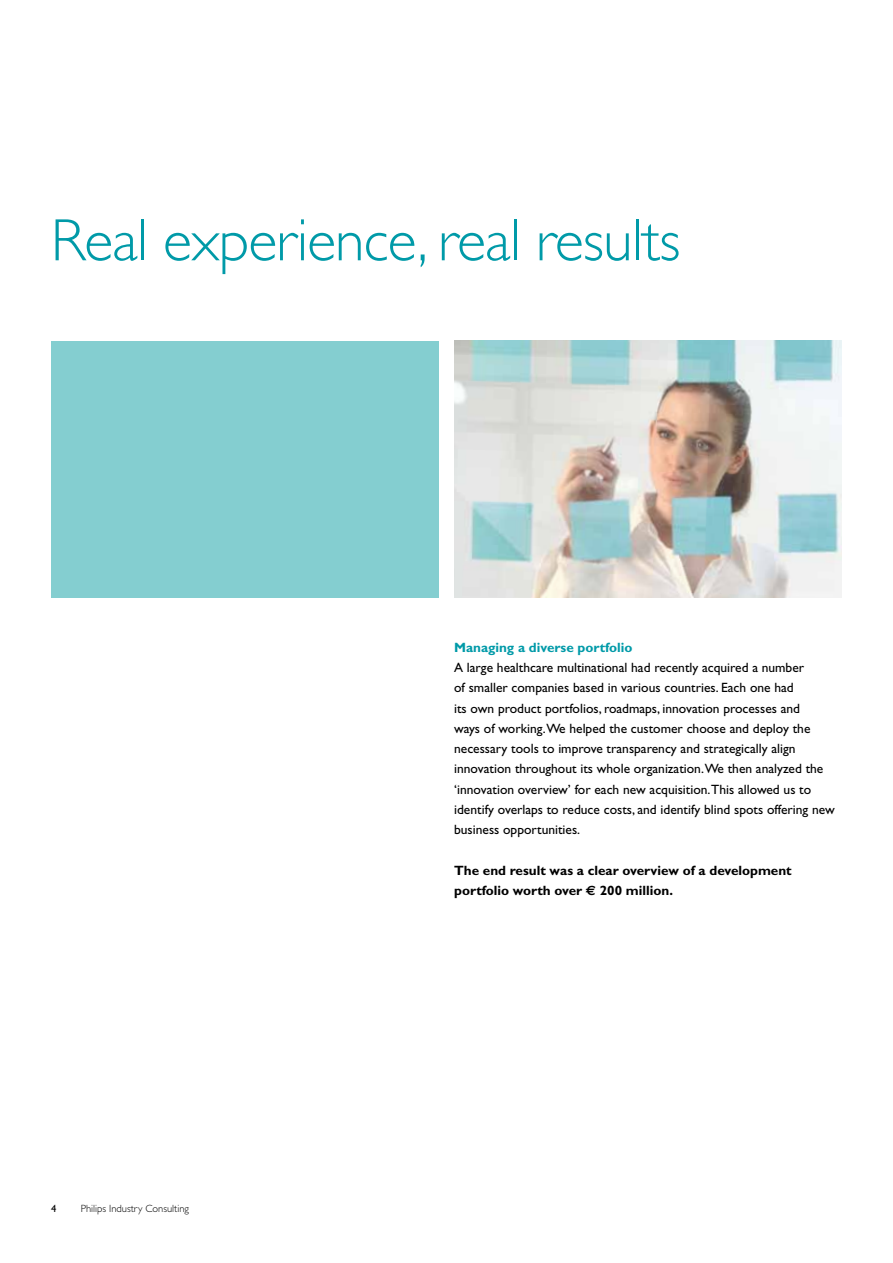
<style>
.page{position:relative;width:893px;height:1263px;background:#fff}
.page>*{position:absolute;margin:0;border:0;box-sizing:border-box;transform-origin:0 0}
.t1{font:300 60px "Gill Sans";letter-spacing:-.015em;color:#009aa8}
.t2{font:13.5px/20.2px "Gill Sans";color:#000}
.t3{font:700 13.5px/20.2px "Gill Sans";color:#000}
.t4{font:700 13.5px "Gill Sans";color:#009aa8}
.t5{font:300 10.5px "Gill Sans";color:#000}
.t6{font:10.5px "Gill Sans";color:#000}
.s1{font-family:"Euro Sans"}
</style>
<div class="page">
<img style="left:454px;top:341px;width:388px;height:257px">
<div style="left:51px;top:341px;width:388px;height:257px;background:#84ced0"></div>
<h1 class="t1" style="left:51px;top:206px;width:631px">Real experience, real results</h1>
<p class="t6" style="left:51px;top:1202px;width:7px">4</p>
<p class="t5" style="left:81px;top:1203px;width:110px">Philips Industry Consulting</p>
<p class="t4" style="left:454px;top:639px;width:180px">Managing a diverse portfolio</p>
<p class="t2" style="left:454px;top:657px;width:382px">A large healthcare multinational had recently acquired a number<br>of smaller companies based in various countries. Each one had<br>its own product portfolios, roadmaps, innovation processes and<br>ways of working.We helped the customer choose and deploy the necessary tools to improve transparency and strategically align innovation throughout its whole organization.We then analyzed the ‘innovation overview’ for each new acquisition.This allowed us to identify overlaps to reduce costs, and identify blind spots offering new business opportunities.</p>
<p class="t3" style="left:454px;top:860px;width:339px">The end result was a clear overview of a development portfolio worth over <span class="s1">€</span> 200 million.</p>
</div>
